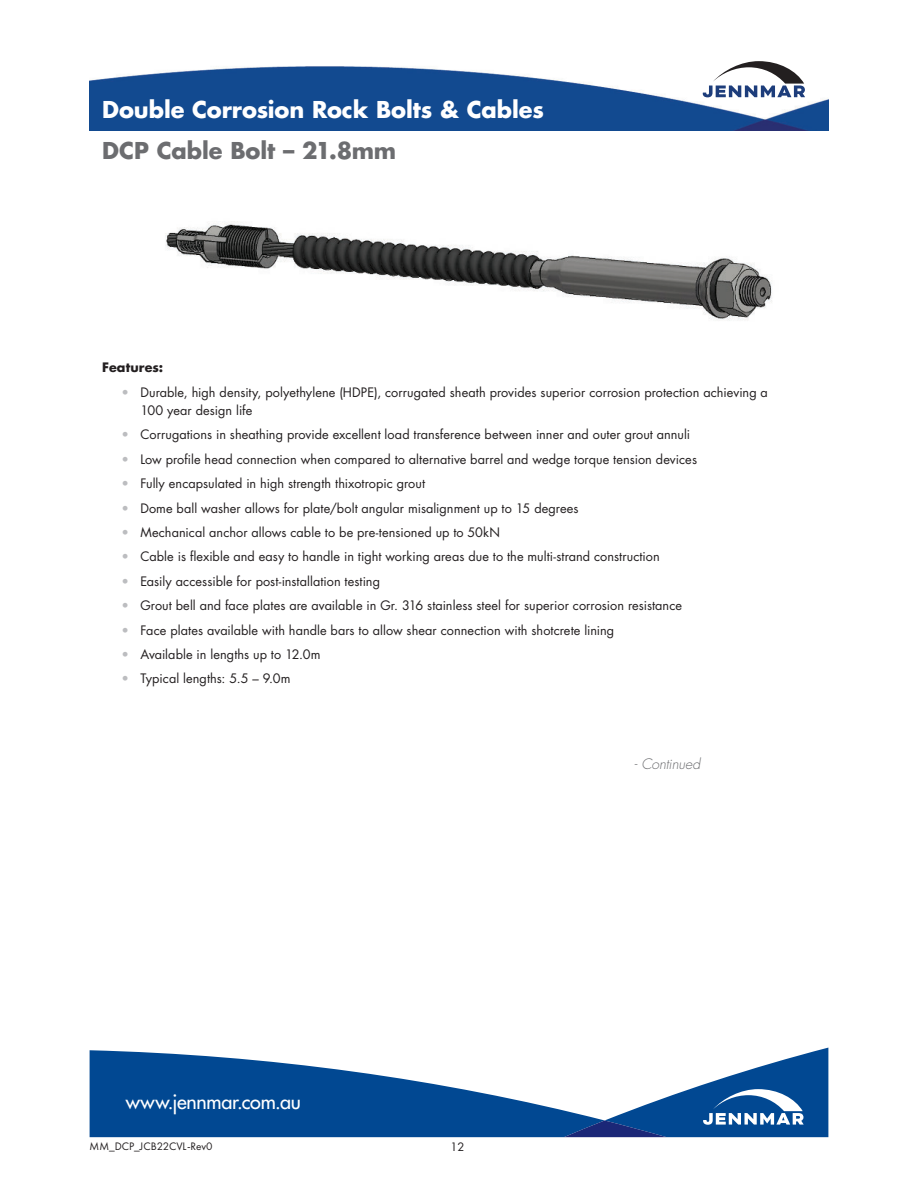
<style>
.page{position:relative;width:918px;height:1188px;background:#fff}
.page>*{position:absolute;margin:0;border:0;box-sizing:border-box;transform-origin:0 0}
.t1{font:700 22.65px "Futura Std";letter-spacing:-.005em;color:#fff}
.t2{font:700 22.65px "Futura Std";letter-spacing:-.005em;color:#6c6d70}
.t3{font:500 19.8px "Futura Std";letter-spacing:-.01em;color:#fff}
.t4{font:italic 300 14.1px "Futura Std";letter-spacing:-.01em;color:#6c6d70}
.t5{font:12.75px/18px "Futura Std";letter-spacing:.005em;color:#231f20}
.t6{font:700 12.75px "Futura Std";letter-spacing:.01em;color:#231f20}
.t7{font:11.25px "Futura PT";color:#231f20}
.t8{font:11.25px "Futura Std";color:#231f20}
.s1{color:#bcbdc0}
</style>
<div class="page">
<img style="left:90px;top:66px;width:738px;height:65px">
<svg style="left:90px;top:1050px;width:474px;height:87px;fill:#014892"></svg>
<svg style="left:564px;top:1048px;width:264px;height:89px"></svg>
<svg style="left:703px;top:61px;width:102px;height:36px"></svg>
<img style="left:165px;top:221px;width:607px;height:100px">
<h1 class="t1" style="left:102px;top:97px;width:443px">Double Corrosion Rock Bolts &amp; Cables</h1>
<h1 class="t2" style="left:102px;top:138px;width:296px">DCP Cable Bolt – 21.8mm</h1>
<p class="t6" style="left:102px;top:361px;width:63px">Features:</p>
<p class="t5" style="left:140px;top:384px;width:629px;text-indent:-19px"><span class="s1">•</span> Durable, high density, polyethylene (HDPE), corrugated sheath provides superior corrosion protection achieving a<br>100 year design life</p>
<p class="t5" style="left:121px;top:426px;width:570px"><span class="s1">•</span> Corrugations in sheathing provide excellent load transference between inner and outer grout annuli</p>
<p class="t5" style="left:121px;top:451px;width:577px"><span class="s1">•</span> Low profile head connection when compared to alternative barrel and wedge torque tension devices</p>
<p class="t5" style="left:121px;top:475px;width:305px"><span class="s1">•</span> Fully encapsulated in high strength thixotropic grout</p>
<p class="t5" style="left:121px;top:500px;width:459px"><span class="s1">•</span> Dome ball washer allows for plate/bolt angular misalignment up to 15 degrees</p>
<p class="t5" style="left:121px;top:524px;width:380px"><span class="s1">•</span> Mechanical anchor allows cable to be pre-tensioned up to 50kN</p>
<p class="t5" style="left:121px;top:549px;width:540px"><span class="s1">•</span> Cable is flexible and easy to handle in tight working areas due to the multi-strand construction</p>
<p class="t5" style="left:121px;top:573px;width:260px"><span class="s1">•</span> Easily accessible for post-installation testing</p>
<p class="t5" style="left:121px;top:597px;width:562px"><span class="s1">•</span> Grout bell and face plates are available in Gr. 316 stainless steel for superior corrosion resistance</p>
<p class="t5" style="left:121px;top:622px;width:495px"><span class="s1">•</span> Face plates available with handle bars to allow shear connection with shotcrete lining</p>
<p class="t5" style="left:121px;top:646px;width:201px"><span class="s1">•</span> Available in lengths up to 12.0m</p>
<p class="t5" style="left:121px;top:671px;width:171px"><span class="s1">•</span> Typical lengths: 5.5 – 9.0m</p>
<h2 class="t3" style="left:126px;top:1091px;width:177px">www.jennmar.com.au</h2>
<p class="t7" style="left:90px;top:1140px;width:125px">MM_DCP_JCB22CVL-Rev0</p>
<p class="t8" style="left:451px;top:1142px;width:15px">12</p>
<p class="t4" style="left:634px;top:756px;width:68px">- Continued</p>
</div>
